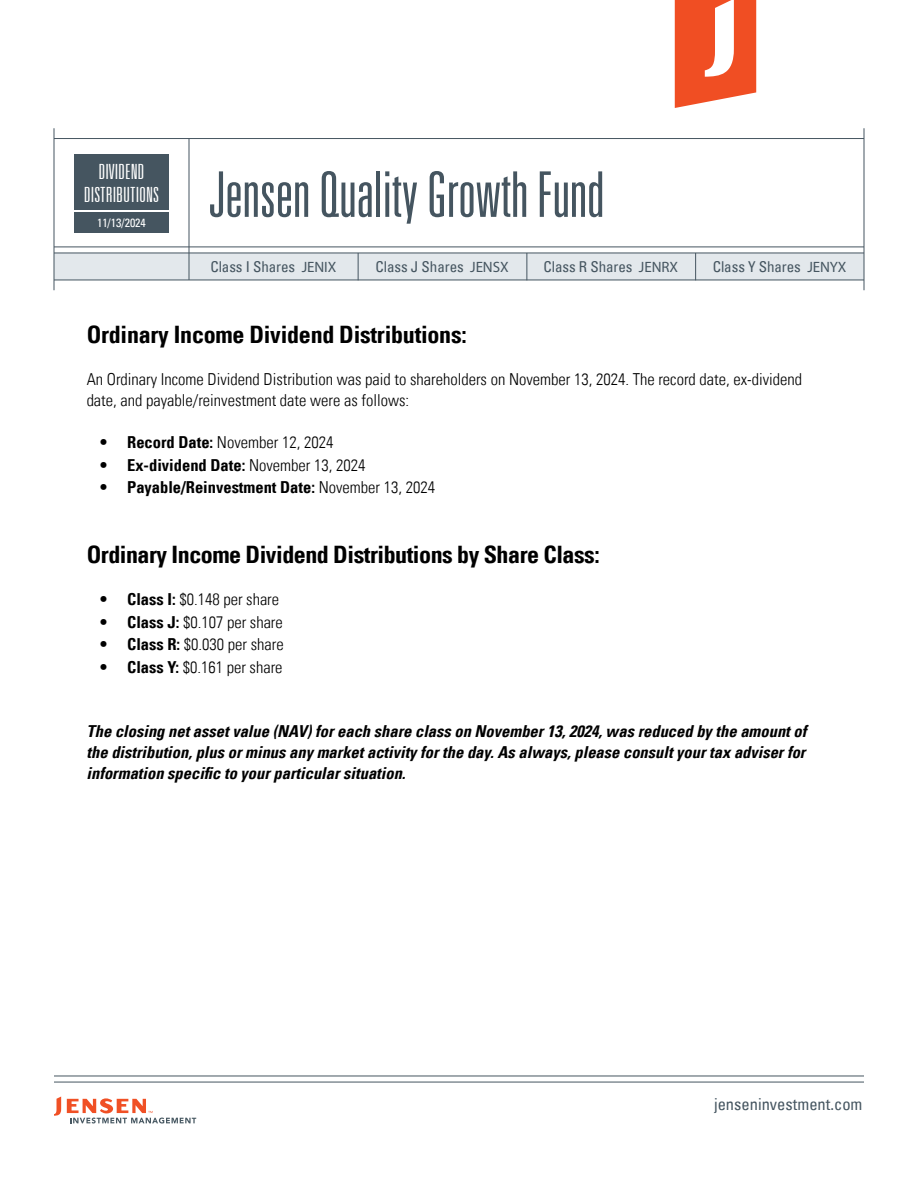
<style>
.page{position:relative;width:918px;height:1188px;background:#fff}
.page>*{position:absolute;margin:0;border:0;box-sizing:border-box;transform-origin:0 0}
.t1{font:300 ultra-condensed 63px "Univers LT";letter-spacing:-.005em;color:#455560}
.t2{font:700 condensed 24px "Univers LT";letter-spacing:-.02em;color:#000}
.t3{font:300 ultra-condensed 21px/22.5px "Univers LT";color:#fff;text-align:center}
.t4{font:300 condensed 16.5px/21px "Univers LT";color:#000}
.t5{font:italic 700 condensed 16.5px/21px "Univers LT";color:#000;text-align:justify}
.t6{font:700 condensed 16.5px "Univers LT";color:#000}
.t7{font:condensed 16.5px "Univers LT";color:#455560}
.t8{font:condensed 15px "Univers LT";letter-spacing:-.005em;color:#455560}
.t9{font:condensed 12px "Univers LT";letter-spacing:-.005em;color:#fff}
.s1{font-family:"Myriad Pro";font-stretch:normal}
.s2{font-weight:700}
.s3{font-weight:300}
</style>
<div class="page">
<div style="left:54px;top:253px;width:810px;height:27px;background:#e3e8ec"></div>
<hr style="left:54px;top:247px;width:810px;height:1px;background:#455560">
<hr style="left:864px;top:128px;width:1px;height:162px;background:#455560">
<hr style="left:189px;top:139px;width:1px;height:141px;background:#455560">
<hr style="left:54px;top:128px;width:1px;height:162px;background:#455560">
<div style="left:74px;top:154px;width:95px;height:55px;background:#455560"></div>
<hr style="left:54px;top:138px;width:810px;height:1px;background:#455560">
<hr style="left:54px;top:280px;width:810px;height:1px;background:#455560">
<hr style="left:54px;top:253px;width:810px;height:1px;background:#455560">
<svg style="left:526px;top:253px;width:1px;height:27px"></svg>
<svg style="left:695px;top:254px;width:1px;height:26px"></svg>
<svg style="left:358px;top:253px;width:1px;height:27px"></svg>
<svg style="left:675px;top:0;width:81px;height:108px"></svg>
<svg style="left:54px;top:1097px;width:7px;height:19px"></svg>
<svg style="left:67px;top:1098px;width:129px;height:26px"></svg>
<hr style="left:54px;top:1082px;width:810px;height:1px;background:#455560">
<hr style="left:54px;top:1076px;width:810px;height:1px;background:#455560">
<div style="left:74px;top:213px;width:95px;height:20px;background:#455560"></div>
<p class="t3" style="left:84px;top:160px;width:77px">DIVIDEND<br>DISTRIBUTIONS</p>
<p class="t9" style="left:97px;top:215px;width:50px">11/13/2024</p>
<h1 class="t1" style="left:209px;top:162px;width:397px">Jensen Quality Growth Fund</h1>
<p class="t8" style="left:210px;top:257px;width:127px">Class I Shares <span class="s1">JENIX</span></p>
<p class="t8" style="left:376px;top:257px;width:135px">Class J Shares <span class="s1">JENSX</span></p>
<p class="t8" style="left:544px;top:257px;width:136px">Class R Shares <span class="s1">JENRX</span></p>
<p class="t8" style="left:713px;top:257px;width:135px">Class Y Shares <span class="s1">JENYX</span></p>
<h2 class="t2" style="left:87px;top:320px;width:382px">Ordinary Income Dividend Distributions:</h2>
<p class="t4" style="left:87px;top:368px;width:717px">An Ordinary Income Dividend Distribution was paid to shareholders on November 13, 2024. The record date, ex-dividend date, and payable/reinvestment date were as follows:</p>
<p class="t4" style="left:100px;top:432px;width:235px"><span class="s2">• Record Date:</span> November 12, 2024</p>
<p class="t6" style="left:100px;top:455px;width:267px">• Ex-dividend Date: <span class="s3">November 13, 2024</span></p>
<p class="t6" style="left:100px;top:477px;width:336px">• Payable/Reinvestment Date: <span class="s3">November 13, 2024</span></p>
<h2 class="t2" style="left:87px;top:539px;width:515px">Ordinary Income Dividend Distributions by Share Class:</h2>
<p class="t4" style="left:100px;top:589px;width:181px"><span class="s2">• Class I:</span> $0.148 per share</p>
<p class="t4" style="left:100px;top:612px;width:184px"><span class="s2">• Class J:</span> $0.107 per share</p>
<p class="t4" style="left:100px;top:634px;width:185px"><span class="s2">• Class R:</span> $0.030 per share</p>
<p class="t4" style="left:100px;top:657px;width:184px"><span class="s2">• Class Y:</span> $0.161 per share</p>
<p class="t5" style="left:87px;top:720px;width:721px">The closing net asset value (NAV) for each share class on November 13, 2024, was reduced by the amount of the distribution, plus or minus any market activity for the day. As always, please consult your tax adviser for information specific to your particular situation.</p>
<p class="t7" style="left:714px;top:1093px;width:150px">jenseninvestment.com</p>
</div>
